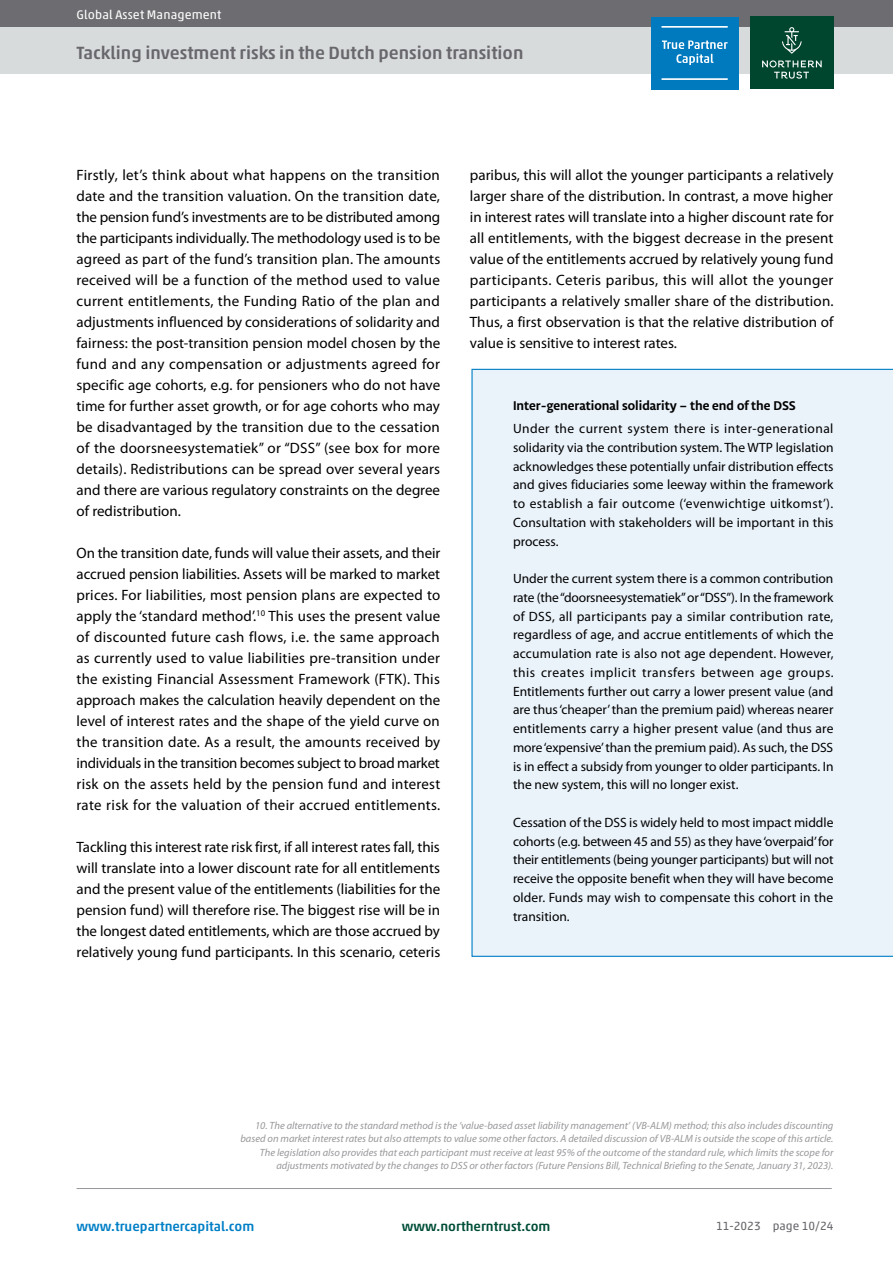
<style>
.page{position:relative;width:893px;height:1263px;background:#fff}
.page>*{position:absolute;margin:0;border:0;box-sizing:border-box;transform-origin:0 0}
.t1{font:500 18px "Akko Std";color:#68676c}
.t2{font:15px/21px "Myriad Pro";letter-spacing:.005em;color:#000;text-align:justify}
.t3{font:13.5px/18.8px "Myriad Pro";letter-spacing:.005em;color:#000;text-align:justify}
.t4{font:700 13.5px "Libertad";color:#000}
.t5{font:500 13.5px "Akko Std";color:#007fc6}
.t6{font:500 13.5px "Akko Std";color:#004e38}
.t7{font:12.6px "Akko Std";letter-spacing:.01em;color:#fff}
.t8{font:12px "Akko Std";color:#68676c}
.t9{font:italic 10.5px/13.5px "Myriad Pro";color:#98989c;text-align:right}
</style>
<div class="page">
<div style="left:0;top:0;width:893px;height:74px;background:#d8dbdc"></div>
<div style="left:0;top:0;width:893px;height:27px;background:#6d6c70"></div>
<hr style="left:77px;top:1188px;width:755px;height:1px;background:#98989c">
<div style="left:651px;top:17px;width:87px;height:72px;background:#007abf"></div>
<svg style="left:662px;top:41px;width:66px;height:24px"></svg>
<hr style="left:661px;top:78px;width:67px;height:2px;background:#fff">
<hr style="left:661px;top:26px;width:67px;height:2px;background:#fff">
<div style="left:750px;top:16px;width:83px;height:73px;background:#00462e"></div>
<svg style="left:762px;top:60px;width:60px;height:19px"></svg>
<svg style="left:782px;top:27px;width:20px;height:27px"></svg>
<div style="left:471px;top:369px;width:422px;height:588px;background:#eaf2fa"></div>
<p class="t7" style="left:77px;top:7px;width:146px">Global Asset Management</p>
<p class="t1" style="left:77px;top:42px;width:448px">Tackling investment risks in the Dutch pension transition</p>
<p class="t2" style="left:77px;top:164px;width:365px">Firstly, let’s think about what happens on the transition date and the transition valuation. On the transition date, the pension fund’s investments are to be distributed among the participants individually. The methodology used is to be agreed as part of the fund’s transition plan. The amounts received will be a function of the method used to value current entitlements, the Funding Ratio of the plan and adjustments influenced by considerations of solidarity and fairness: the post-transition pension model chosen by the fund and any compensation or adjustments agreed for specific age cohorts, e.g. for pensioners who do not have time for further asset growth, or for age cohorts who may be disadvantaged by the transition due to the cessation of the doorsneesystematiek” or “DSS” (see box for more details). Redistributions can be spread over several years and there are various regulatory constraints on the degree of redistribution.</p>
<p class="t2" style="left:77px;top:542px;width:365px">On the transition date, funds will value their assets, and their accrued pension liabilities. Assets will be marked to market prices. For liabilities, most pension plans are expected to apply the ‘standard method’.<sup>10</sup> This uses the present value of discounted future cash flows, i.e. the same approach as currently used to value liabilities pre-transition under the existing Financial Assessment Framework (FTK). This approach makes the calculation heavily dependent on the level of interest rates and the shape of the yield curve on the transition date. As a result, the amounts received by individuals in the transition becomes subject to broad market risk on the assets held by the pension fund and interest rate risk for the valuation of their accrued entitlements.</p>
<p class="t2" style="left:77px;top:836px;width:365px">Tackling this interest rate risk first, if all interest rates fall, this will translate into a lower discount rate for all entitlements and the present value of the entitlements (liabilities for the pension fund) will therefore rise. The biggest rise will be in the longest dated entitlements, which are those accrued by relatively young fund participants. In this scenario, ceteris</p>
<p class="t2" style="left:470px;top:164px;width:365px">paribus, this will allot the younger participants a relatively larger share of the distribution. In contrast, a move higher in interest rates will translate into a higher discount rate for all entitlements, with the biggest decrease in the present value of the entitlements accrued by relatively young fund participants. Ceteris paribus, this will allot the younger participants a relatively smaller share of the distribution.<br>Thus, a first observation is that the relative distribution of value is sensitive to interest rates.</p>
<p class="t4" style="left:513px;top:396px;width:284px">Inter-generational solidarity – the end of the DSS</p>
<p class="t3" style="left:513px;top:419px;width:322px">Under the current system there is inter-generational solidarity via the contribution system. The WTP legislation acknowledges these potentially unfair distribution effects and gives fiduciaries some leeway within the framework to establish a fair outcome (‘evenwichtige uitkomst’).<br>Consultation with stakeholders will be important in this process.</p>
<p class="t3" style="left:513px;top:569px;width:322px">Under the current system there is a common contribution rate (the “doorsneesystematiek” or “DSS”). In the framework of DSS, all participants pay a similar contribution rate, regardless of age, and accrue entitlements of which the accumulation rate is also not age dependent. However, this creates implicit transfers between age groups.<br>Entitlements further out carry a lower present value (and are thus ‘cheaper’ than the premium paid) whereas nearer entitlements carry a higher present value (and thus are more ‘expensive’ than the premium paid). As such, the DSS is in effect a subsidy from younger to older participants. In the new system, this will no longer exist.</p>
<p class="t3" style="left:513px;top:813px;width:322px">Cessation of the DSS is widely held to most impact middle cohorts (e.g. between 45 and 55) as they have ‘overpaid’ for their entitlements (being younger participants) but will not receive the opposite benefit when they will have become older. Funds may wish to compensate this cohort in the transition.</p>
<p class="t9" style="left:240px;top:1118px;width:594px">10. The alternative to the standard method is the ‘value-based asset liability management’ (VB-ALM) method; this also includes discounting based on market interest rates but also attempts to value some other factors. A detailed discussion of VB-ALM is outside the scope of this article.<br>The legislation also provides that each participant must receive at least 95% of the outcome of the standard rule, which limits the scope for adjustments motivated by the changes to DSS or other factors (Future Pensions Bill, Technical Briefing to the Senate, January 31, 2023).</p>
<p class="t5" style="left:77px;top:1218px;width:179px">www.truepartnercapital.com</p>
<p class="t6" style="left:402px;top:1218px;width:150px">www.northerntrust.com</p>
<p class="t8" style="left:716px;top:1218px;width:119px">11-2023 page 10/24</p>
</div>
